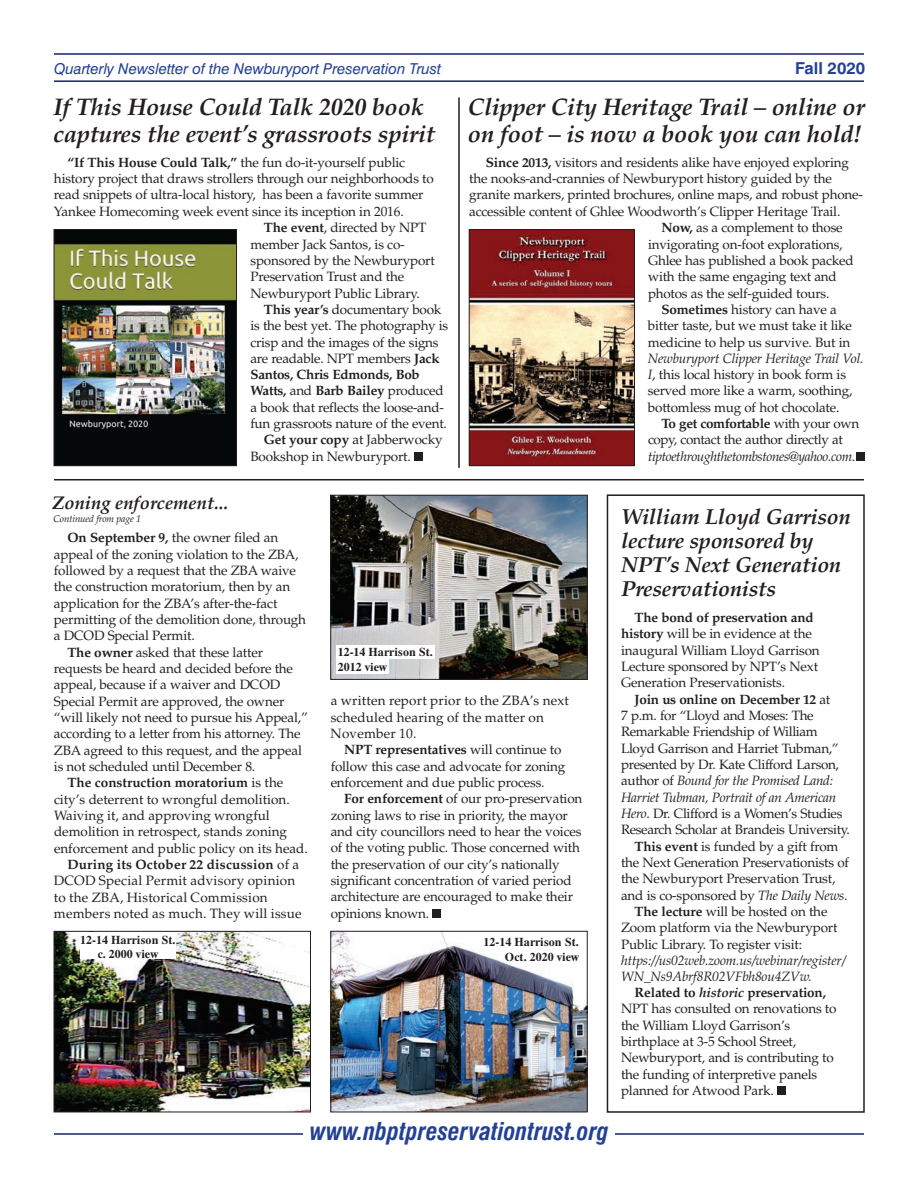
<style>
.page{position:relative;width:918px;height:1188px;background:#fff}
.page>*{position:absolute;margin:0;border:0;box-sizing:border-box;transform-origin:0 0}
.t1{font:italic 700 24px/27.3px "Palatino";letter-spacing:-.015em;color:#231f20}
.t2{font:italic 700 condensed 24px "Swiss 721 BT";color:#224196}
.t3{font:italic 700 21.75px/24px "Palatino";letter-spacing:-.015em;color:#231f20}
.t4{font:italic 700 18.45px "Palatino";color:#231f20}
.t5{font:700 16.5px "Swiss 721 BT";color:#224196}
.t6{font:italic 15px "Swiss 721 BT";color:#224196}
.t7{font:13.5px/16.4px "Palatino";letter-spacing:-.015em;color:#231f20}
.t8{font:13.5px/16.4px "Palatino";letter-spacing:.015em;color:#231f20}
.t9{font:italic 13.5px/16.2px "Palatino";letter-spacing:-.015em;color:#231f20}
.t10{font:700 13.5px "Palatino";letter-spacing:-.02em;color:#231f20}
.t11{font:700 12px/14.2px "Dutch 801 BT";color:#231f20;text-align:center}
.t12{font:italic 9.75px "Palatino";letter-spacing:-.015em;color:#231f20}
.s1{font-weight:700}
.s2{font-weight:400}
.s3{font-style:italic}
.s4{font-weight:700;font-style:italic}
</style>
<div class="page">
<img style="left:56px;top:231px;width:179px;height:233px">
<div style="left:54px;top:229px;width:183px;height:237px;border:1px solid #231f20"></div>
<img style="left:471px;top:231px;width:162px;height:233px">
<div style="left:469px;top:229px;width:166px;height:237px;border:1px solid #231f20"></div>
<hr style="left:54px;top:80px;width:810px;height:2px;background:#152667">
<hr style="left:54px;top:53px;width:810px;height:2px;background:#152667">
<hr style="left:54px;top:1133px;width:810px;height:2px;background:#152667">
<div style="left:303px;top:1127px;width:312px;height:14px;background:#fff"></div>
<hr style="left:54px;top:479px;width:810px;height:2px;background:#231f20">
<hr style="left:458px;top:97px;width:2px;height:371px;background:#231f20">
<img style="left:56px;top:933px;width:253px;height:177px">
<div style="left:54px;top:931px;width:257px;height:181px;border:1px solid #231f20"></div>
<div style="left:80px;top:932px;width:96px;height:27px;background:#fff"></div>
<div style="left:414px;top:453px;width:9px;height:8px;background:#231f20"></div>
<div style="left:857px;top:452px;width:8px;height:9px;background:#231f20"></div>
<img style="left:332px;top:497px;width:254px;height:181px">
<div style="left:330px;top:495px;width:258px;height:185px;border:1px solid #231f20"></div>
<div style="left:336px;top:645px;width:98px;height:14px;background:#fff"></div>
<div style="left:336px;top:659px;width:53px;height:15px;background:#fff"></div>
<div style="left:432px;top:909px;width:9px;height:9px;background:#231f20"></div>
<img style="left:332px;top:933px;width:254px;height:177px">
<div style="left:330px;top:931px;width:258px;height:181px;border:1px solid #231f20"></div>
<div style="left:607px;top:494px;width:258px;height:619px;border:2px solid #231f20"></div>
<div style="left:778px;top:1086px;width:8px;height:9px;background:#231f20"></div>
<p class="t6" style="left:54px;top:62px;width:389px">Quarterly Newsletter of the Newburyport Preservation Trust</p>
<p class="t5" style="left:795px;top:61px;width:71px">Fall 2020</p>
<h1 class="t1" style="left:53px;top:96px;width:383px">If This House Could Talk 2020 book captures the event’s grassroots spirit</h1>
<p class="t7" style="left:54px;top:156px;width:381px;text-indent:14px"><span class="s1">“If This House Could Talk,”</span> the fun do-it-yourself public history project that draws strollers through our neighborhoods to read snippets of ultra-local history, has been a favorite summer Yankee Homecoming week event since its inception in 2016.</p>
<p class="t7" style="left:469px;top:156px;width:395px;text-indent:17px"><span class="s1">Since 2013,</span> visitors and residents alike have enjoyed exploring the nooks-and-crannies of Newburyport history guided by the granite markers, printed brochures, online maps, and robust phone&shy;accessible content of Ghlee Woodworth’s Clipper Heritage Trail.</p>
<h1 class="t1" style="left:468px;top:96px;width:399px">Clipper City Heritage Trail – online or on foot – is now a book you can hold!</h1>
<h3 class="t4" style="left:52px;top:495px;width:177px">Zoning enforcement...</h3>
<p class="t12" style="left:54px;top:515px;width:89px">Continued from page 1</p>
<p class="t7" style="left:250px;top:221px;width:186px;text-indent:14px"><span class="s1">The event</span>, directed by NPT member Jack Santos, is co&shy;sponsored by the Newburyport<br>Preservation Trust and the<br>Newburyport Public Library.</p>
<p class="t7" style="left:264px;top:303px;width:179px"><span class="s1">This year’s</span> documentary book</p>
<p class="t7" style="left:250px;top:319px;width:199px">is the best yet. The photography is</p>
<p class="t7" style="left:250px;top:335px;width:190px">crisp and the images of the signs</p>
<p class="t7" style="left:250px;top:352px;width:191px">are readable. NPT members <span class="s1">Jack</span></p>
<p class="t10" style="left:250px;top:369px;width:171px">Santos, Chris Edmonds, Bob</p>
<p class="t10" style="left:250px;top:385px;width:195px">Watts, <span class="s2">and</span> Barb Bailey <span class="s2">produced</span></p>
<p class="t7" style="left:250px;top:401px;width:195px">a book that reflects the loose-and-</p>
<p class="t7" style="left:250px;top:417px;width:198px">fun grassroots nature of the event.</p>
<p class="t7" style="left:264px;top:433px;width:180px"><span class="s1">Get your copy</span> at Jabberwocky</p>
<p class="t7" style="left:250px;top:450px;width:162px">Bookshop in Newburyport.</p>
<p class="t7" style="left:68px;top:531px;width:212px"><span class="s1">On September 9,</span> the owner filed an</p>
<p class="t7" style="left:54px;top:547px;width:246px">appeal of the zoning violation to the ZBA,</p>
<p class="t7" style="left:54px;top:564px;width:244px">followed by a request that the ZBA waive</p>
<p class="t7" style="left:54px;top:580px;width:238px">the construction moratorium, then by an</p>
<p class="t7" style="left:54px;top:596px;width:225px">application for the ZBA’s after-the-fact</p>
<p class="t7" style="left:54px;top:613px;width:254px">permitting of the demolition done, through</p>
<p class="t7" style="left:54px;top:629px;width:142px">a DCOD Special Permit.</p>
<p class="t7" style="left:67px;top:645px;width:197px"><span class="s1">The owner</span> asked that these latter</p>
<p class="t7" style="left:54px;top:662px;width:241px">requests be heard and decided before the</p>
<p class="t7" style="left:54px;top:678px;width:228px">appeal, because if a waiver and DCOD</p>
<p class="t7" style="left:54px;top:694px;width:232px">Special Permit are approved, the owner</p>
<p class="t7" style="left:54px;top:711px;width:255px">“will likely not need to pursue his Appeal,”</p>
<p class="t7" style="left:54px;top:727px;width:248px">according to a letter from his attorney. The</p>
<p class="t7" style="left:54px;top:743px;width:250px">ZBA agreed to this request, and the appeal</p>
<p class="t7" style="left:54px;top:760px;width:203px">is not scheduled until December 8.</p>
<p class="t7" style="left:54px;top:776px;width:255px;text-indent:14px"><span class="s1">The construction moratorium</span> is the city’s deterrent to wrongful demolition.<br>Waiving it, and approving wrongful demolition in retrospect, stands zoning enforcement and public policy on its head.</p>
<p class="t8" style="left:54px;top:858px;width:249px;text-indent:14px"><span class="s1">During its October 22 discussion</span> of a DCOD Special Permit advisory opinion to the ZBA, Historical Commission members noted as much. They will issue</p>
<p class="t11" style="left:80px;top:933px;width:97px">12-14 Harrison St. c. 2000 view</p>
<p class="t11" style="left:338px;top:646px;width:97px;text-align:left">12-14 Harrison St.<br>2012 view</p>
<p class="t8" style="left:331px;top:694px;width:240px">a written report prior to the ZBA’s next scheduled hearing of the matter on<br>November 10.</p>
<p class="t7" style="left:331px;top:743px;width:236px;text-indent:14px"><span class="s1">NPT representatives</span> will continue to follow this case and advocate for zoning enforcement and due public process.</p>
<p class="t7" style="left:331px;top:792px;width:253px;text-indent:14px"><span class="s1">For enforcement</span> of our pro-preservation zoning laws to rise in priority, the mayor and city councillors need to hear the voices of the voting public. Those concerned with the preservation of our city’s nationally significant concentration of varied period architecture are encouraged to make their opinions known.</p>
<p class="t11" style="left:484px;top:936px;width:97px;text-align:right">12-14 Harrison St.<br>Oct. 2020 view</p>
<h1 class="t2" style="left:310px;top:1122px;width:301px">www.nbptpreservationtrust.org</h1>
<p class="t7" style="left:648px;top:221px;width:207px;text-indent:14px"><span class="s1">Now,</span> as a complement to those invigorating on-foot explorations,<br>Ghlee has published a book packed with the same engaging text and photos as the self-guided tours.</p>
<p class="t7" style="left:648px;top:303px;width:206px;text-align:center"><span class="s1">Sometimes</span> history can have a bitter taste, but we must take it like medicine to help us survive. But in</p>
<p class="t7" style="left:648px;top:352px;width:217px"><span class="s3">Newburyport Clipper Heritage Trail Vol.<br>I</span>, this local history in book form is served more like a warm, soothing, bottomless mug of hot chocolate.</p>
<p class="t7" style="left:648px;top:417px;width:213px;text-indent:14px"><span class="s1">To get comfortable</span> with your own copy, contact the author directly at <span class="s3">tiptoethroughthetombstones@yahoo.com</span>.</p>
<h2 class="t3" style="left:621px;top:507px;width:231px">William Lloyd Garrison lecture sponsored by<br>NPT’s Next Generation<br>Preservationists</h2>
<p class="t7" style="left:621px;top:611px;width:200px;text-indent:14px"><span class="s1">The bond of preservation and history</span> will be in evidence at the inaugural William Lloyd Garrison<br>Lecture sponsored by NPT’s Next<br>Generation Preservationists.</p>
<p class="t7" style="left:621px;top:693px;width:230px;text-indent:14px"><span class="s1">Join us online on December 12</span> at<br>7 p.m. for “Lloyd and Moses: The Remarkable Friendship of William Lloyd Garrison and Harriet Tubman,” presented by Dr. Kate Clifford Larson, author of <span class="s3">Bound for the Promised Land:<br>Harriet Tubman, Portrait of an American Hero</span>. Dr. Clifford is a Women’s Studies Research Scholar at Brandeis University.</p>
<p class="t7" style="left:621px;top:839px;width:230px;text-indent:14px"><span class="s1">This event</span> is funded by a gift from the Next Generation Preservationists of the Newburyport Preservation Trust, and is co-sponsored by <span class="s3">The Daily News</span>.</p>
<p class="t7" style="left:621px;top:905px;width:218px;text-indent:14px"><span class="s1">The lecture</span> will be hosted on the<br>Zoom platform via the Newburyport<br>Public Library. To register visit:</p>
<p class="t9" style="left:621px;top:954px;width:226px">https://us02web.zoom.us/webinar/register/<br>WN_Ns9Abrf8R02VFbh8ou4ZVw.</p>
<p class="t7" style="left:621px;top:986px;width:217px;text-indent:14px"><span class="s1">Related to</span> <span class="s4">historic</span> <span class="s1">preservation,<br></span>NPT has consulted on renovations to the William Lloyd Garrison’s birthplace at 3-5 School Street,<br>Newburyport, and is contributing to the funding of interpretive panels planned for Atwood Park.</p>
</div>
